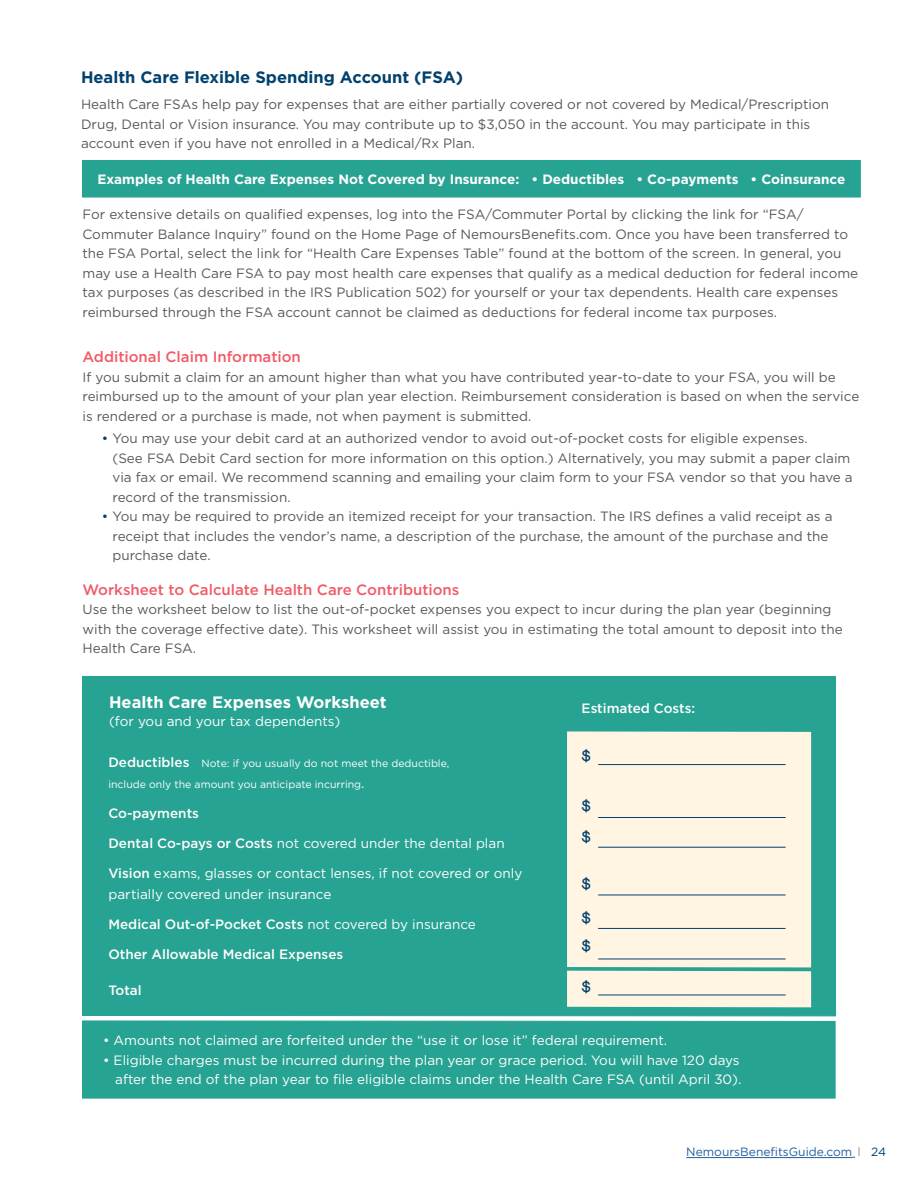
<style>
.page{position:relative;width:918px;height:1188px;background:#fff}
.page>*{position:absolute;margin:0;border:0;box-sizing:border-box;transform-origin:0 0}
.t1{font:700 16.5px "Gotham";color:#00416e}
.t2{font:700 16.5px "Gotham";color:#fff}
.t3{font:500 15px "Gotham";color:#f15b67}
.t4{font:500 15px/31.2px "Athletics";color:#00416e}
.t5{font:13.5px/19.5px "Gotham";color:#58595b}
.t6{font:13.5px/21px "Gotham";color:#fff}
.t7{font:500 13.5px "Gotham";color:#fff}
.t8{font:700 13.5px "Gotham";color:#fff}
.t9{font:12px "Gotham";color:#215e9e}
.t10{font:10.5px/21px "Gotham";color:#fff}
.s1{color:#00416e}
.s2{font-weight:500;font-size:13.5px}
.s3{font-size:13.5px}
.s4{font-weight:500}
.s5{font-weight:400}
.s6{font-family:"Trade Gothic LT Std Cn 18";color:#808285}
</style>
<div class="page">
<hr style="left:686px;top:1157px;width:166px;height:1px;background:#215e9e">
<div style="left:82px;top:161px;width:778px;height:36px;background:#27a393"></div>
<div style="left:82px;top:160px;width:779px;height:37px;border:1px solid #27a393"></div>
<div style="left:82px;top:676px;width:754px;height:340px;background:#27a393"></div>
<div style="left:567px;top:731px;width:244px;height:236px;background:#fff5e2"></div>
<hr style="left:598px;top:764px;width:188px;height:1px;background:#00416e">
<hr style="left:598px;top:817px;width:188px;height:1px;background:#00416e">
<hr style="left:598px;top:847px;width:188px;height:1px;background:#00416e">
<hr style="left:598px;top:928px;width:188px;height:1px;background:#00416e">
<hr style="left:598px;top:959px;width:188px;height:1px;background:#00416e">
<hr style="left:598px;top:895px;width:188px;height:1px;background:#00416e">
<div style="left:567px;top:971px;width:244px;height:36px;background:#fff5e2"></div>
<div style="left:82px;top:1020px;width:754px;height:79px;background:#27a393"></div>
<hr style="left:598px;top:995px;width:188px;height:1px;background:#00416e">
<p class="t1" style="left:81px;top:66px;width:384px">Health Care Flexible Spending Account (FSA)</p>
<p class="t5" style="left:81px;top:94px;width:750px">Health Care FSAs help pay for expenses that are either partially covered or not covered by Medical/Prescription<br>Drug, Dental or Vision insurance. You may contribute up to $3,050 in the account. You may participate in this account even if you have not enrolled in a Medical/Rx Plan.</p>
<p class="t8" style="left:98px;top:171px;width:749px">Examples of Health Care Expenses Not Covered by Insurance: • Deductibles • Co-payments • Coinsurance</p>
<p class="t5" style="left:82px;top:204px;width:777px">For extensive details on qualified expenses, log into the FSA/Commuter Portal by clicking the link for “FSA/ Commuter Balance Inquiry” found on the Home Page of NemoursBenefits.com. Once you have been transferred to the FSA Portal, select the link for “Health Care Expenses Table” found at the bottom of the screen. In general, you may use a Health Care FSA to pay most health care expenses that qualify as a medical deduction for federal income tax purposes (as described in the IRS Publication 502) for yourself or your tax dependents. Health care expenses reimbursed through the FSA account cannot be claimed as deductions for federal income tax purposes.</p>
<p class="t3" style="left:82px;top:347px;width:220px">Additional Claim Information</p>
<p class="t5" style="left:82px;top:367px;width:778px">If you submit a claim for an amount higher than what you have contributed year-to-date to your FSA, you will be reimbursed up to the amount of your plan year election. Reimbursement consideration is based on when the service is rendered or a purchase is made, not when payment is submitted.</p>
<p class="t5" style="left:112px;top:428px;width:742px;text-indent:-11px"><span class="s1">•</span> You may use your debit card at an authorized vendor to avoid out-of-pocket costs for eligible expenses.<br>(See FSA Debit Card section for more information on this option.) Alternatively, you may submit a paper claim via fax or email. We recommend scanning and emailing your claim form to your FSA vendor so that you have a record of the transmission.</p>
<p class="t5" style="left:112px;top:506px;width:722px;text-indent:-11px"><span class="s1">•</span> You may be required to provide an itemized receipt for your transaction. The IRS defines a valid receipt as a receipt that includes the vendor’s name, a description of the purchase, the amount of the purchase and the purchase date.</p>
<p class="t3" style="left:82px;top:580px;width:378px">Worksheet to Calculate Health Care Contributions</p>
<p class="t5" style="left:82px;top:600px;width:762px">Use the worksheet below to list the out-of-pocket expenses you expect to incur during the plan year (beginning with the coverage effective date). This worksheet will assist you in estimating the total amount to deposit into the<br>Health Care FSA.</p>
<p class="t2" style="left:109px;top:692px;width:279px">Health Care Expenses Worksheet</p>
<p class="t6" style="left:109px;top:711px;width:233px">(for you and your tax dependents)</p>
<p class="t10" style="left:108px;top:752px;width:343px"><span class="s2">Deductibles</span> Note: if you usually do not meet the deductible, include only the amount you anticipate incurring<span class="s3">.</span></p>
<p class="t7" style="left:108px;top:804px;width:92px">Co-payments</p>
<p class="t6" style="left:108px;top:832px;width:398px"><span class="s4">Dental Co-pays or Costs</span> not covered under the dental plan</p>
<p class="t6" style="left:108px;top:862px;width:416px"><span class="s4">Vision</span> exams, glasses or contact lenses, if not covered or only partially covered under insurance</p>
<p class="t7" style="left:108px;top:915px;width:369px">Medical Out-of-Pocket Costs <span class="s5">not covered by insurance</span></p>
<p class="t7" style="left:108px;top:945px;width:236px">Other Allowable Medical Expenses</p>
<p class="t7" style="left:108px;top:981px;width:35px">Total</p>
<p class="t7" style="left:582px;top:700px;width:115px">Estimated Costs:</p>
<p class="t4" style="left:582px;top:740px;width:11px">$</p>
<p class="t4" style="left:582px;top:790px;width:11px">$ $</p>
<p class="t4" style="left:582px;top:869px;width:11px">$</p>
<p class="t4" style="left:582px;top:904px;width:11px;line-height:28px">$ $</p>
<p class="t4" style="left:582px;top:972px;width:11px">$</p>
<p class="t6" style="left:103px;top:1030px;width:566px">• Amounts not claimed are forfeited under the “use it or lose it” federal requirement.</p>
<p class="t6" style="left:103px;top:1050px;width:640px;line-height:19.5px;text-align:right">• Eligible charges must be incurred during the plan year or grace period. You will have 120 days after the end of the plan year to file eligible claims under the Health Care FSA (until April 30).</p>
<p class="t9" style="left:686px;top:1144px;width:201px">NemoursBenefitsGuide.com <span class="s6">|</span> <span class="s1">24</span></p>
</div>
